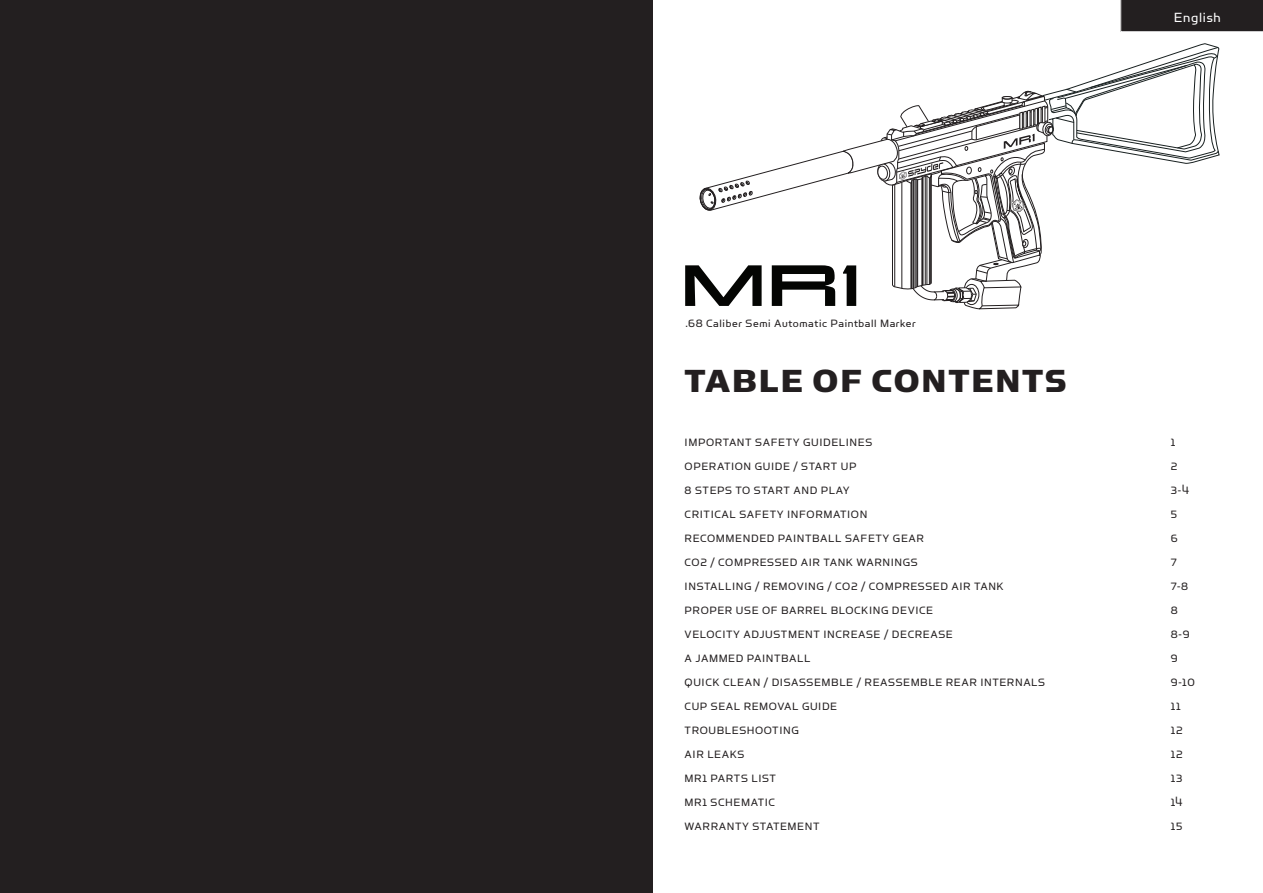
<style>
.page{position:relative;width:1263px;height:893px;background:#fff}
.page>*{position:absolute;margin:0;border:0;box-sizing:border-box;transform-origin:0 0}
.t1{font:36px "Simian Display Chimpanzee";letter-spacing:.05em;color:#231f20}
.t2{font:15px "Simian Display Orangutan";letter-spacing:.05em;color:#fff}
.t3{font:12px "Simian Display Orangutan";letter-spacing:.05em;color:#231f20}
</style>
<div class="page">
<div style="left:0;top:0;width:653px;height:893px;background:#231f20"></div>
<div style="left:1120px;top:0;width:143px;height:32px;background:#231f20"></div>
<svg style="left:685px;top:43px;width:534px;height:266px"></svg>
<p class="t2" style="left:1174px;top:10px;width:49px">English</p>
<p class="t3" style="left:685px;top:317px;width:232px">.68 Caliber Semi Automatic Paintball Marker</p>
<h1 class="t1" style="left:685px;top:361px;width:383px">TABLE OF CONTENTS</h1>
<p class="t3" style="left:685px;top:436px;width:189px">IMPORTANT SAFETY GUIDELINES</p>
<p class="t3" style="left:1171px;top:436px;width:6px">1</p>
<p class="t3" style="left:685px;top:460px;width:173px">OPERATION GUIDE / START UP</p>
<p class="t3" style="left:1171px;top:460px;width:8px">2</p>
<p class="t3" style="left:685px;top:484px;width:167px">8 STEPS TO START AND PLAY</p>
<p class="t3" style="left:1171px;top:484px;width:20px">3-4</p>
<p class="t3" style="left:685px;top:508px;width:184px">CRITICAL SAFETY INFORMATION</p>
<p class="t3" style="left:1171px;top:508px;width:8px">5</p>
<p class="t3" style="left:685px;top:532px;width:241px">RECOMMENDED PAINTBALL SAFETY GEAR</p>
<p class="t3" style="left:1171px;top:532px;width:8px">6</p>
<p class="t3" style="left:685px;top:556px;width:235px">CO2 / COMPRESSED AIR TANK WARNINGS</p>
<p class="t3" style="left:1171px;top:556px;width:8px">7</p>
<p class="t3" style="left:685px;top:580px;width:321px">INSTALLING / REMOVING / CO2 / COMPRESSED AIR TANK</p>
<p class="t3" style="left:1171px;top:580px;width:19px">7-8</p>
<p class="t3" style="left:685px;top:604px;width:250px">PROPER USE OF BARREL BLOCKING DEVICE</p>
<p class="t3" style="left:1171px;top:604px;width:8px">8</p>
<p class="t3" style="left:685px;top:628px;width:270px">VELOCITY ADJUSTMENT INCREASE / DECREASE</p>
<p class="t3" style="left:1171px;top:628px;width:20px">8-9</p>
<p class="t3" style="left:685px;top:652px;width:127px">A JAMMED PAINTBALL</p>
<p class="t3" style="left:1171px;top:652px;width:8px">9</p>
<p class="t3" style="left:685px;top:676px;width:362px">QUICK CLEAN / DISASSEMBLE / REASSEMBLE REAR INTERNALS</p>
<p class="t3" style="left:1171px;top:676px;width:26px">9-10</p>
<p class="t3" style="left:685px;top:700px;width:154px">CUP SEAL REMOVAL GUIDE</p>
<p class="t3" style="left:1171px;top:700px;width:12px">11</p>
<p class="t3" style="left:685px;top:724px;width:116px">TROUBLESHOOTING</p>
<p class="t3" style="left:1171px;top:724px;width:13px">12</p>
<p class="t3" style="left:685px;top:748px;width:61px">AIR LEAKS</p>
<p class="t3" style="left:1171px;top:748px;width:13px">12</p>
<p class="t3" style="left:685px;top:772px;width:93px">MR1 PARTS LIST</p>
<p class="t3" style="left:1171px;top:772px;width:13px">13</p>
<p class="t3" style="left:685px;top:796px;width:92px">MR1 SCHEMATIC</p>
<p class="t3" style="left:1171px;top:796px;width:13px">14</p>
<p class="t3" style="left:685px;top:820px;width:136px">WARRANTY STATEMENT</p>
<p class="t3" style="left:1171px;top:820px;width:13px">15</p>
</div>
